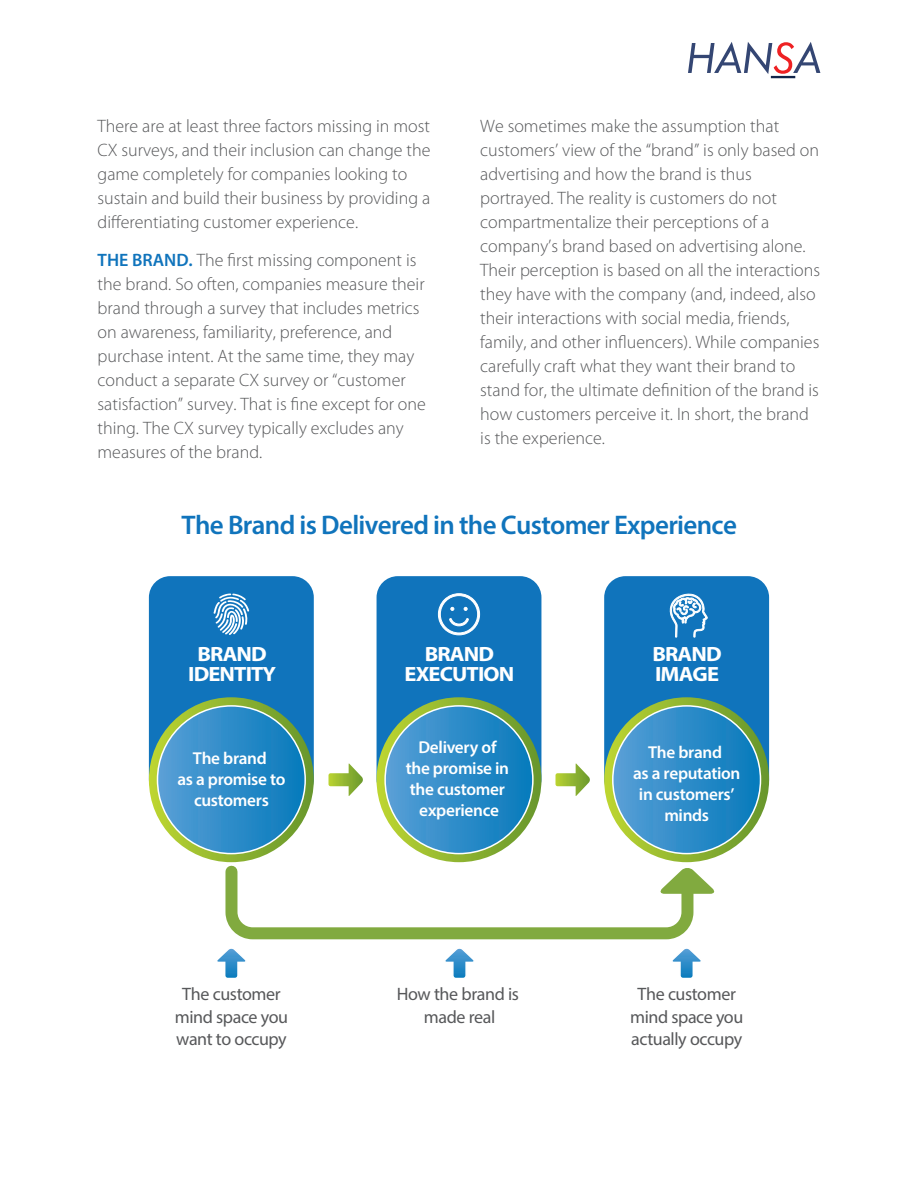
<style>
.page{position:relative;width:918px;height:1188px;background:#fff}
.page>*{position:absolute;margin:0;border:0;box-sizing:border-box;transform-origin:0 0}
.t1{font:600 27px "Myriad Pro";letter-spacing:-.025em;color:#1074bc}
.t2{font:700 20.7px/19.5px "Myriad Pro";letter-spacing:-.04em;color:#fff;text-align:center;scale:1.09 1}
.t3{font:300 18px/24px "Myriad Pro";color:#57585a}
.t4{font:18px/22.4px "Myriad Pro";letter-spacing:-.025em;color:#57585a;text-align:center}
.t5{font:600 17.25px/21px "Myriad Pro";letter-spacing:-.02em;color:#fff;text-align:center}
.s1{font-weight:600;color:#1074bc}
</style>
<div class="page">
<svg style="left:688px;top:42px;width:132px;height:32px"></svg>
<hr style="left:771px;top:76px;width:24px;height:2px;background:#11254a">
<div style="left:149px;top:576px;width:165px;height:225px;background:#1074bc;border-radius:21px"></div>
<svg style="left:149px;top:697px;width:165px;height:165px;background:#96b840"></svg>
<svg style="left:157px;top:706px;width:148px;height:148px"></svg>
<svg style="left:213px;top:594px;width:36px;height:41px"></svg>
<div style="left:604px;top:576px;width:165px;height:225px;background:#1074bc;border-radius:21px"></div>
<svg style="left:604px;top:697px;width:165px;height:165px;background:#96b940"></svg>
<svg style="left:613px;top:706px;width:148px;height:148px"></svg>
<div style="left:377px;top:576px;width:164px;height:225px;background:#1074bc;border-radius:21px"></div>
<svg style="left:377px;top:697px;width:164px;height:165px;background:#96b93e"></svg>
<svg style="left:385px;top:706px;width:148px;height:148px"></svg>
<svg style="left:438px;top:593px;width:42px;height:42px"></svg>
<svg style="left:328px;top:763px;width:35px;height:33px"></svg>
<svg style="left:555px;top:763px;width:35px;height:33px"></svg>
<svg style="left:214px;top:860px;width:501px;height:118px"></svg>
<svg style="left:669px;top:593px;width:39px;height:44px"></svg>
<p class="t3" style="left:98px;top:114px;width:334px">There are at least three factors missing in most CX surveys, and their inclusion can change the game completely for companies looking to sustain and build their business by providing a differentiating customer experience.</p>
<p class="t3" style="left:98px;top:248px;width:330px"><span class="s1">THE BRAND.</span> The first missing component is the brand. So often, companies measure their brand through a survey that includes metrics on awareness, familiarity, preference, and purchase intent. At the same time, they may conduct a separate CX survey or “customer satisfaction” survey. That is fine except for one thing. The CX survey typically excludes any measures of the brand.</p>
<p class="t3" style="left:480px;top:114px;width:341px">We sometimes make the assumption that customers’ view of the “brand” is only based on advertising and how the brand is thus portrayed. The reality is customers do not compartmentalize their perceptions of a company’s brand based on advertising alone.<br>Their perception is based on all the interactions they have with the company (and, indeed, also their interactions with social media, friends, family, and other influencers). While companies carefully craft what they want their brand to stand for, the ultimate definition of the brand is how customers perceive it. In short, the brand is the experience.</p>
<h1 class="t1" style="left:182px;top:508px;width:557px">The Brand is Delivered in the Customer Experience</h1>
<p class="t2" style="left:188px;top:644px;width:82px">BRAND<br>IDENTITY</p>
<p class="t2" style="left:405px;top:644px;width:102px">BRAND<br>EXECUTION</p>
<p class="t2" style="left:652px;top:644px;width:65px;text-align:left">BRAND<br>IMAGE</p>
<p class="t5" style="left:406px;top:737px;width:105px">Delivery of the promise in the customer experience</p>
<p class="t5" style="left:177px;top:747px;width:110px">The brand<br>as a promise to customers</p>
<p class="t5" style="left:633px;top:741px;width:109px">The brand<br>as a reputation in customers’ minds</p>
<p class="t4" style="left:175px;top:983px;width:115px">The customer mind space you want to occupy</p>
<p class="t4" style="left:397px;top:983px;width:124px">How the brand is made real</p>
<p class="t4" style="left:630px;top:983px;width:115px">The customer mind space you actually occupy</p>
</div>
